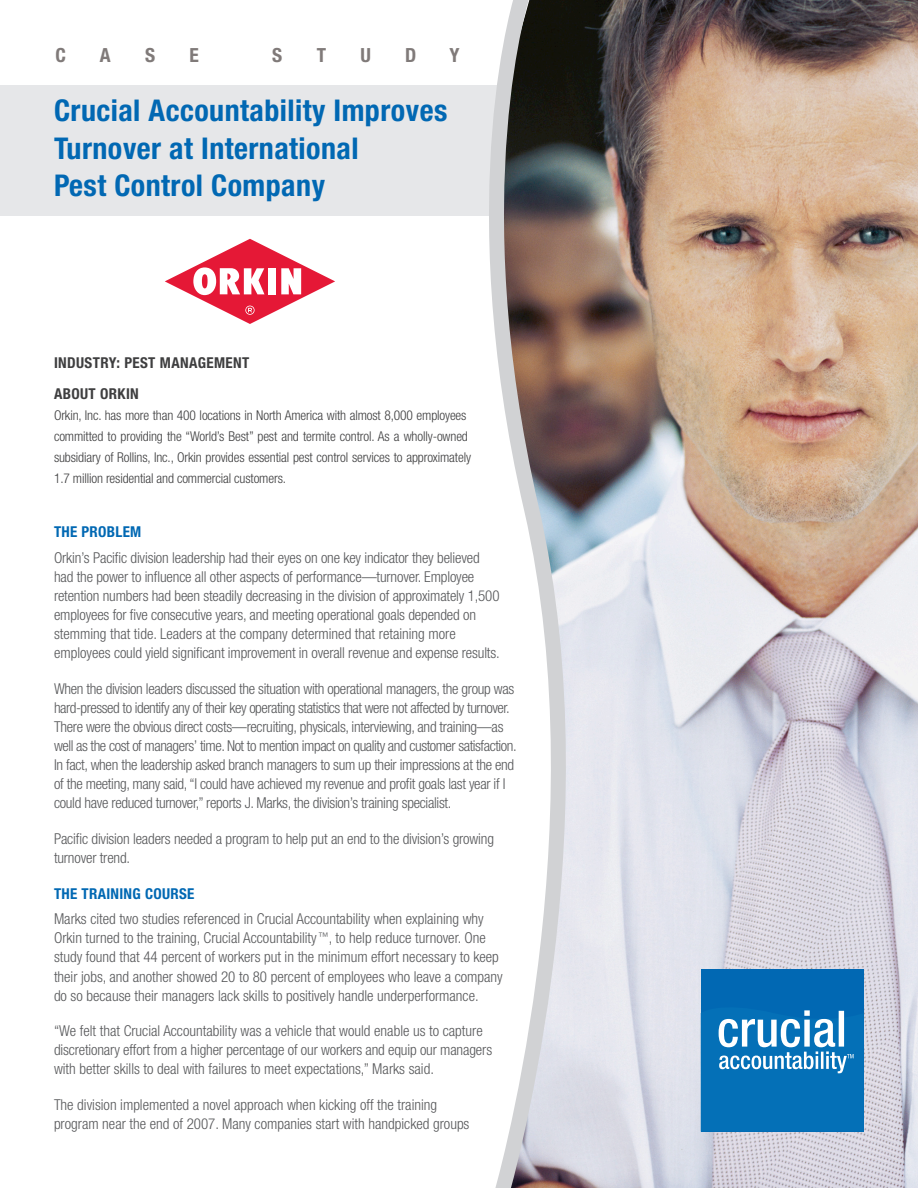
<style>
.page{position:relative;width:918px;height:1188px;background:#fff}
.page>*{position:absolute;margin:0;border:0;box-sizing:border-box;transform-origin:0 0}
.t1{font:700 condensed 30px/37.5px "Helvetica Neue LT Std";letter-spacing:.015em;color:#0168b3}
.Subhead{font:700 condensed 19.5px "Helvetica Neue LT Std";color:#807a79}
.Subhead-2{font:300 condensed 15px/19px "Helvetica Neue LT Std";letter-spacing:-.01em;color:#57585a}
.Body{font:700 condensed 15px "Helvetica Neue LT Std";letter-spacing:.025em;color:#3e3e3f}
.Subhead-3{font:700 condensed 15px "Helvetica Neue LT Std";letter-spacing:.02em;color:#0168b3}
.Body-2{font:300 condensed 13.5px/21px "Helvetica Neue LT Std";letter-spacing:-.01em;color:#3e3e3f}
</style>
<div class="page">
<div style="left:0;top:85px;width:589px;height:131px;background:#e6e7e9"></div>
<img style="left:625px;top:0;width:293px;height:1188px">
<svg style="left:489px;top:0;width:136px;height:1188px"></svg>
<svg style="left:165px;top:239px;width:170px;height:85px"></svg>
<div style="left:701px;top:969px;width:163px;height:163px;background:#0470b7"></div>
<svg style="left:718px;top:1010px;width:136px;height:64px"></svg>
<p class="Subhead" style="left:56px;top:43px;width:12px">C</p>
<p class="Subhead" style="left:100px;top:43px;width:12px">A</p>
<p class="Subhead" style="left:145px;top:43px;width:12px">S</p>
<p class="Subhead" style="left:190px;top:43px;width:11px">E</p>
<p class="Subhead" style="left:272px;top:43px;width:12px">S</p>
<p class="Subhead" style="left:317px;top:43px;width:11px">T</p>
<p class="Subhead" style="left:360px;top:43px;width:12px">U</p>
<p class="Subhead" style="left:405px;top:43px;width:13px">D</p>
<p class="Subhead" style="left:450px;top:43px;width:12px">Y</p>
<p class="t1" style="left:54px;top:91px;width:395px">Crucial Accountability Improves<br>Turnover at International<br>Pest Control Company</p>
<p class="Body" style="left:54px;top:353px;width:197px">INDUSTRY: PEST MANAGEMENT</p>
<p class="Body" style="left:54px;top:385px;width:86px">ABOUT ORKIN</p>
<p class="Body-2" style="left:54px;top:405px;width:419px">Orkin, Inc. has more than 400 locations in North America with almost 8,000 employees committed to providing the “World’s Best” pest and termite control. As a wholly-owned subsidiary of Rollins, Inc., Orkin provides essential pest control services to approximately 1.7 million residential and commercial customers.</p>
<p class="Subhead-3" style="left:54px;top:523px;width:89px">THE PROBLEM</p>
<p class="Subhead-2" style="left:54px;top:548px;width:447px">Orkin’s Pacific division leadership had their eyes on one key indicator they believed had the power to influence all other aspects of performance—turnover. Employee retention numbers had been steadily decreasing in the division of approximately 1,500 employees for five consecutive years, and meeting operational goals depended on stemming that tide. Leaders at the company determined that retaining more employees could yield significant improvement in overall revenue and expense results.</p>
<p class="Subhead-2" style="left:54px;top:679px;width:464px">When the division leaders discussed the situation with operational managers, the group was hard-pressed to identify any of their key operating statistics that were not affected by turnover.<br>There were the obvious direct costs—recruiting, physicals, interviewing, and training—as well as the cost of managers’ time. Not to mention impact on quality and customer satisfaction.<br>In fact, when the leadership asked branch managers to sum up their impressions at the end of the meeting, many said, “I could have achieved my revenue and profit goals last year if I could have reduced turnover,” reports J. Marks, the division’s training specialist.</p>
<p class="Subhead-2" style="left:54px;top:829px;width:441px">Pacific division leaders needed a program to help put an end to the division’s growing turnover trend.</p>
<p class="Subhead-3" style="left:54px;top:884px;width:142px">THE TRAINING COURSE</p>
<p class="Subhead-2" style="left:54px;top:909px;width:450px">Marks cited two studies referenced in Crucial Accountability when explaining why Orkin turned to the training, Crucial Accountability <sup>™</sup>, to help reduce turnover. One study found that 44 percent of workers put in the minimum effort necessary to keep their jobs, and another showed 20 to 80 percent of employees who leave a company do so because their managers lack skills to positively handle underperformance.</p>
<p class="Subhead-2" style="left:54px;top:1021px;width:440px">“We felt that Crucial Accountability was a vehicle that would enable us to capture discretionary effort from a higher percentage of our workers and equip our managers with better skills to deal with failures to meet expectations,” Marks said.</p>
<p class="Subhead-2" style="left:54px;top:1095px;width:417px">The division implemented a novel approach when kicking off the training program near the end of 2007. Many companies start with handpicked groups</p>
</div>
